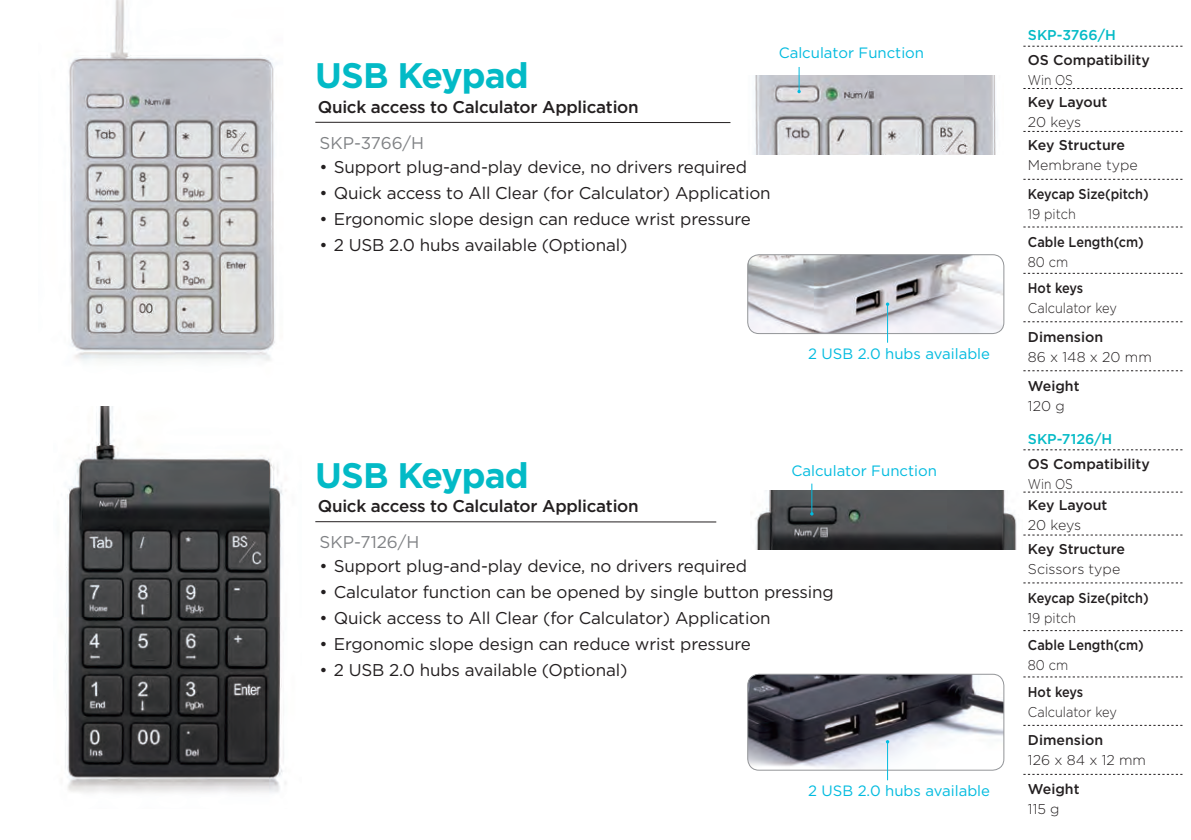
<style>
.page{position:relative;width:1191px;height:840px;background:#fff}
.page>*{position:absolute;margin:0;border:0;box-sizing:border-box;transform-origin:0 0}
.t1{font:700 35.4px "Gotham";letter-spacing:-.025em;color:#03bac6}
.t2{font:17px "Gotham";letter-spacing:-.01em;color:#231f20}
.t3{font:500 17px "Gotham";letter-spacing:-.015em;color:#231f20}
.t4{font:17px "Gotham";color:#808285}
.t5{font:15px "Gotham";color:#02bbdf}
.t6{font:500 14.2px "Gotham";color:#231f20}
.t7{font:500 14.2px "Gotham";color:#231f20;scale:.9 1}
.t8{font:300 14.2px "Gotham";color:#231f20}
.t9{font:300 14.2px "Gotham";color:#231f20;scale:.9 1}
.t10{font:500 14.2px "Gotham";color:#03bac6}
.t11{font:500 14.2px "Gotham";letter-spacing:-.02em;color:#231f20}
.t12{font:300 14.2px "Gotham";color:#231f20;scale:.85 1}
</style>
<div class="page">
<svg style="left:1023px;top:88px;width:159px;height:1px"></svg>
<svg style="left:1023px;top:131px;width:159px;height:1px"></svg>
<svg style="left:1023px;top:46px;width:159px;height:1px"></svg>
<svg style="left:1023px;top:226px;width:159px;height:1px"></svg>
<svg style="left:1023px;top:273px;width:159px;height:1px"></svg>
<svg style="left:1023px;top:179px;width:159px;height:1px"></svg>
<svg style="left:1023px;top:321px;width:159px;height:1px"></svg>
<svg style="left:1023px;top:370px;width:159px;height:1px"></svg>
<svg style="left:1023px;top:491px;width:159px;height:1px"></svg>
<svg style="left:1023px;top:534px;width:159px;height:1px"></svg>
<svg style="left:1023px;top:449px;width:159px;height:1px"></svg>
<svg style="left:1023px;top:630px;width:159px;height:1px"></svg>
<svg style="left:1023px;top:676px;width:159px;height:1px"></svg>
<svg style="left:1023px;top:582px;width:159px;height:1px"></svg>
<svg style="left:1023px;top:724px;width:159px;height:1px"></svg>
<svg style="left:1023px;top:773px;width:159px;height:1px"></svg>
<img style="left:69px;top:0;width:206px;height:362px">
<img style="left:755px;top:76px;width:241px;height:78px">
<img style="left:747px;top:254px;width:257px;height:79px">
<div style="left:747px;top:254px;width:257px;height:79px;border:1px solid #939598;border-radius:11px"></div>
<img style="left:747px;top:675px;width:257px;height:94px">
<div style="left:747px;top:673px;width:257px;height:97px;border:1px solid #939598;border-radius:11px"></div>
<img style="left:65px;top:406px;width:221px;height:387px">
<hr style="left:315px;top:122px;width:415px;height:1px;background:#231f20">
<hr style="left:315px;top:521px;width:401px;height:1px;background:#231f20">
<svg style="left:797px;top:67px;width:4px;height:26px"></svg>
<hr style="left:887px;top:304px;width:1px;height:38px;background:#02bbdf">
<hr style="left:887px;top:741px;width:1px;height:38px;background:#02bbdf">
<img style="left:751px;top:490px;width:266px;height:58px">
<hr style="left:811px;top:483px;width:1px;height:30px;background:#02bbdf">
<h1 class="t1" style="left:315px;top:52px;width:215px">USB Keypad</h1>
<p class="t3" style="left:318px;top:95px;width:322px">Quick access to Calculator Application</p>
<p class="t4" style="left:320px;top:132px;width:106px">SKP-3766/H</p>
<p class="t2" style="left:320px;top:156px;width:429px">• Support plug-and-play device, no drivers required</p>
<p class="t2" style="left:320px;top:182px;width:452px">• Quick access to All Clear (for Calculator) Application</p>
<p class="t2" style="left:320px;top:208px;width:432px">• Ergonomic slope design can reduce wrist pressure</p>
<p class="t2" style="left:320px;top:234px;width:309px">• 2 USB 2.0 hubs available (Optional)</p>
<p class="t5" style="left:778px;top:43px;width:147px">Calculator Function</p>
<p class="t5" style="left:808px;top:344px;width:183px">2 USB 2.0 hubs available</p>
<h1 class="t1" style="left:315px;top:451px;width:215px">USB Keypad</h1>
<p class="t3" style="left:318px;top:494px;width:322px">Quick access to Calculator Application</p>
<p class="t4" style="left:320px;top:531px;width:101px">SKP-7126/H</p>
<p class="t5" style="left:791px;top:461px;width:147px">Calculator Function</p>
<p class="t2" style="left:320px;top:555px;width:429px">• Support plug-and-play device, no drivers required</p>
<p class="t2" style="left:320px;top:581px;width:515px">• Calculator function can be opened by single button pressing</p>
<p class="t2" style="left:320px;top:607px;width:452px">• Quick access to All Clear (for Calculator) Application</p>
<p class="t2" style="left:320px;top:633px;width:432px">• Ergonomic slope design can reduce wrist pressure</p>
<p class="t2" style="left:320px;top:659px;width:309px">• 2 USB 2.0 hubs available (Optional)</p>
<p class="t5" style="left:808px;top:781px;width:183px">2 USB 2.0 hubs available</p>
<p class="t10" style="left:1028px;top:26px;width:89px">SKP-3766/H</p>
<p class="t6" style="left:1028px;top:51px;width:123px">OS Compatibility</p>
<p class="t12" style="left:1028px;top:71px;width:54px">Win OS</p>
<p class="t11" style="left:1028px;top:92px;width:81px">Key Layout</p>
<p class="t8" style="left:1028px;top:113px;width:55px">20 keys</p>
<p class="t6" style="left:1028px;top:135px;width:99px">Key Structure</p>
<p class="t8" style="left:1028px;top:156px;width:111px">Membrane type</p>
<p class="t7" style="left:1028px;top:185px;width:136px">Keycap Size(pitch)</p>
<p class="t9" style="left:1028px;top:205px;width:55px">19 pitch</p>
<p class="t7" style="left:1028px;top:232px;width:130px">Cable Length(cm)</p>
<p class="t9" style="left:1028px;top:252px;width:46px">80 cm</p>
<p class="t7" style="left:1028px;top:278px;width:63px">Hot keys</p>
<p class="t9" style="left:1028px;top:299px;width:100px">Calculator key</p>
<p class="t6" style="left:1028px;top:327px;width:77px">Dimension</p>
<p class="t8" style="left:1028px;top:347px;width:125px">86 x 148 x 20 mm</p>
<p class="t6" style="left:1028px;top:376px;width:53px">Weight</p>
<p class="t8" style="left:1028px;top:396px;width:38px">120 g</p>
<p class="t10" style="left:1028px;top:429px;width:86px">SKP-7126/H</p>
<p class="t6" style="left:1028px;top:454px;width:123px">OS Compatibility</p>
<p class="t12" style="left:1028px;top:474px;width:54px">Win OS</p>
<p class="t11" style="left:1028px;top:496px;width:81px">Key Layout</p>
<p class="t8" style="left:1028px;top:516px;width:55px">20 keys</p>
<p class="t6" style="left:1028px;top:539px;width:99px">Key Structure</p>
<p class="t8" style="left:1028px;top:559px;width:94px">Scissors type</p>
<p class="t7" style="left:1028px;top:588px;width:136px">Keycap Size(pitch)</p>
<p class="t9" style="left:1028px;top:608px;width:55px">19 pitch</p>
<p class="t7" style="left:1028px;top:635px;width:130px">Cable Length(cm)</p>
<p class="t9" style="left:1028px;top:656px;width:46px">80 cm</p>
<p class="t7" style="left:1028px;top:682px;width:63px">Hot keys</p>
<p class="t9" style="left:1028px;top:702px;width:100px">Calculator key</p>
<p class="t6" style="left:1028px;top:730px;width:77px">Dimension</p>
<p class="t8" style="left:1028px;top:750px;width:120px">126 x 84 x 12 mm</p>
<p class="t6" style="left:1028px;top:779px;width:53px">Weight</p>
<p class="t8" style="left:1028px;top:799px;width:33px">115 g</p>
</div>
